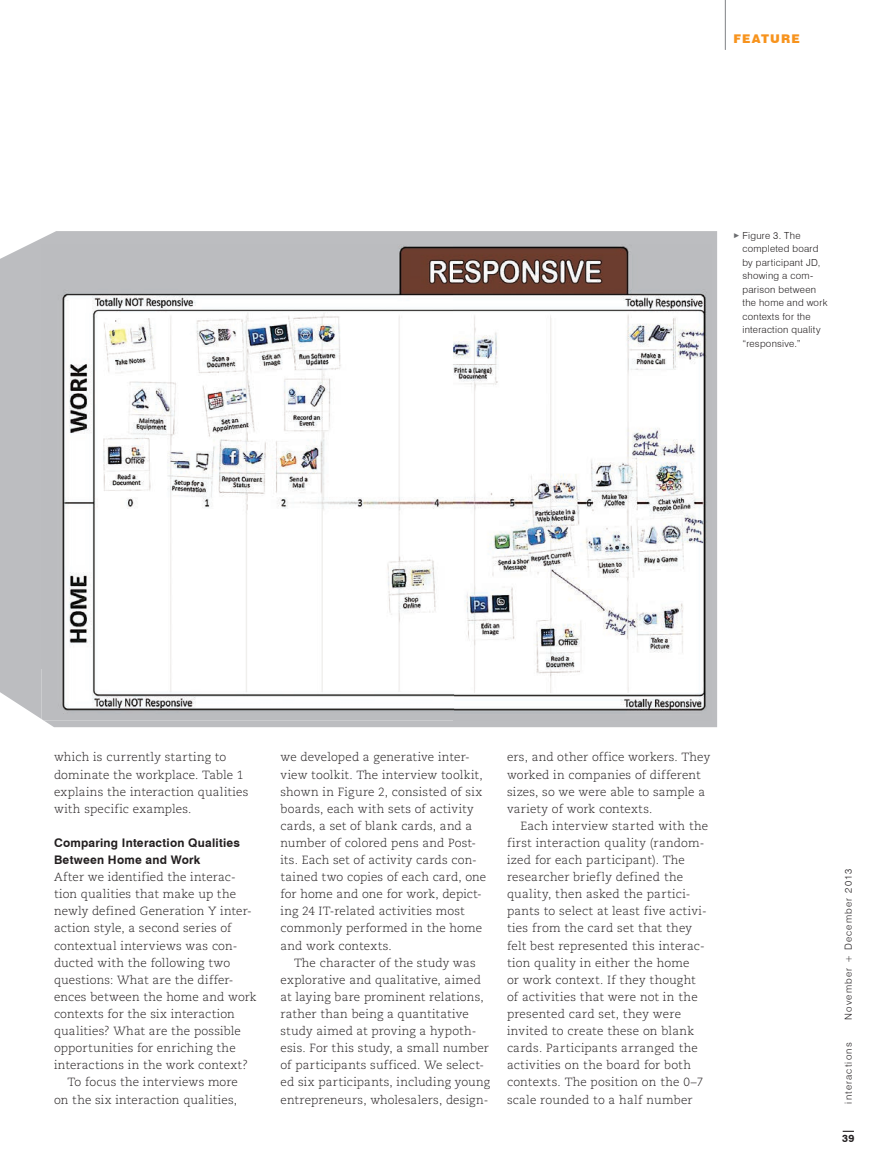
<style>
.page{position:relative;width:878px;height:1175px;background:#fff}
.page>*{position:absolute;margin:0;border:0;box-sizing:border-box;transform-origin:0 0}
.t1{font:900 12px "Swiss 721 BT";letter-spacing:.095em;color:#f7931d}
.t2{font:300 11.85px/17.1px "Caecilia LT Std";letter-spacing:.01em;color:#231f20}
.t3{font:700 11.85px/17.1px "Swiss 721 BT";letter-spacing:.02em;color:#231f20}
.t4{font:700 10.5px "Swiss 721 BT";color:#231f20}
.t5{font:300 9.75px/13.5px "Swiss 721 BT";letter-spacing:.03em;color:#231f20}
.t6{font:300 9.75px "Swiss 721 BT";letter-spacing:.125em;color:#231f20}
.t7{font:300 9.75px "Swiss 721 BT";letter-spacing:.12em;color:#231f20}
</style>
<div class="page">
<div style="left:0;top:231px;width:717px;height:496px;background:#bcbdc0"></div>
<img style="left:41px;top:244px;width:670px;height:476px">
<hr style="left:725px;top:0;width:1px;height:50px;background:#808285">
<p class="t1" style="left:733px;top:31px;width:68px">FEATURE</p>
<p class="t5" style="left:742px;top:228px;width:86px">Figure 3. The completed board by participant JD, showing a com&shy;parison between the home and work contexts for the interaction quality “responsive.”</p>
<p class="t2" style="left:54px;top:749px;width:196px">which is currently starting to dominate the workplace. Table 1 explains the interaction qualities with specific examples.</p>
<p class="t3" style="left:54px;top:834px;width:187px">Comparing Interaction Qualities<br>Between Home and Work</p>
<p class="t2" style="left:54px;top:868px;width:183px">After we identified the interac-</p>
<p class="t2" style="left:54px;top:886px;width:183px">tion qualities that make up the</p>
<p class="t2" style="left:54px;top:903px;width:199px">newly defined Generation Y inter-</p>
<p class="t2" style="left:54px;top:920px;width:179px">action style, a second series of</p>
<p class="t2" style="left:54px;top:937px;width:185px">contextual interviews was con-</p>
<p class="t2" style="left:54px;top:954px;width:178px">ducted with the following two</p>
<p class="t2" style="left:54px;top:971px;width:181px">questions: What are the differ-</p>
<p class="t2" style="left:54px;top:988px;width:204px">ences between the home and work</p>
<p class="t2" style="left:54px;top:1005px;width:182px">contexts for the six interaction</p>
<p class="t2" style="left:54px;top:1022px;width:188px">qualities? What are the possible</p>
<p class="t2" style="left:54px;top:1039px;width:183px">opportunities for enriching the</p>
<p class="t2" style="left:54px;top:1057px;width:195px">interactions in the work context?</p>
<p class="t2" style="left:67px;top:1074px;width:172px">To focus the interviews more</p>
<p class="t2" style="left:54px;top:1091px;width:184px">on the six interaction qualities,</p>
<p class="t2" style="left:280px;top:749px;width:207px">we developed a generative inter&shy;view toolkit. The interview toolkit, shown in Figure 2, consisted of six boards, each with sets of activity cards, a set of blank cards, and a number of colored pens and Post&shy;its. Each set of activity cards con&shy;tained two copies of each card, one for home and one for work, depict&shy;ing 24 IT-related activities most commonly performed in the home and work contexts.</p>
<p class="t2" style="left:280px;top:954px;width:211px;text-indent:13px">The character of the study was explorative and qualitative, aimed at laying bare prominent relations, rather than being a quantitative study aimed at proving a hypoth&shy;esis. For this study, a small number of participants sufficed. We select&shy;ed six participants, including young entrepreneurs, wholesalers, design-</p>
<p class="t2" style="left:507px;top:749px;width:205px">ers, and other office workers. They worked in companies of different sizes, so we were able to sample a variety of work contexts.</p>
<p class="t2" style="left:507px;top:817px;width:203px;text-indent:13px">Each interview started with the first interaction quality (random&shy;ized for each participant). The researcher briefly defined the quality, then asked the partici&shy;pants to select at least five activi&shy;ties from the card set that they felt best represented this interac&shy;tion quality in either the home<br>or work context. If they thought of activities that were not in the presented card set, they were invited to create these on blank cards. Participants arranged the activities on the board for both contexts. The position on the 0–7 scale rounded to a half number</p>
<p class="t6" style="left:842px;top:1020px;width:152px;rotate:-90deg">November + December 2013</p>
<p class="t7" style="left:842px;top:1103px;width:62px;rotate:-90deg">interactions</p>
<p class="t4" style="left:842px;top:1131px;width:14px">39</p>
</div>
